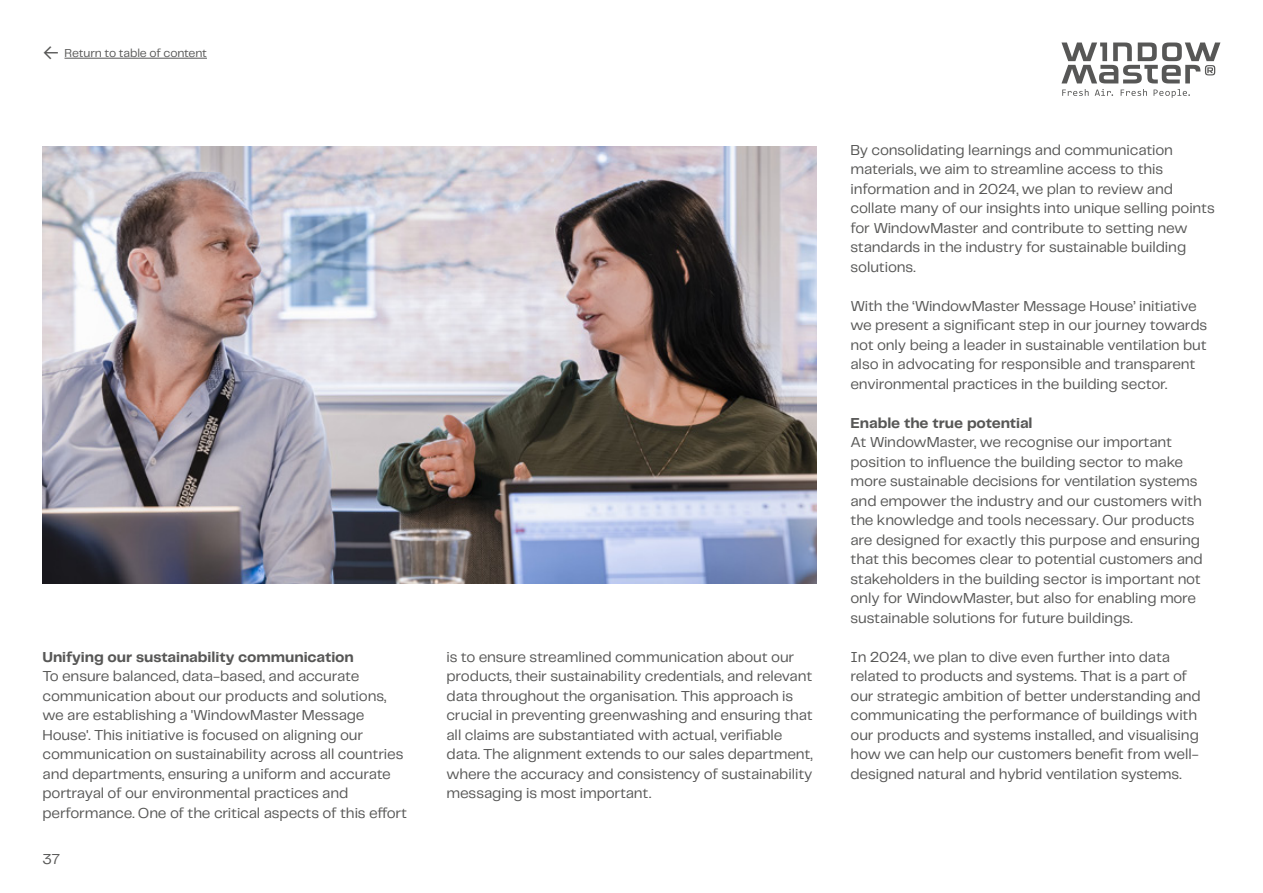
<style>
.page{position:relative;width:1263px;height:893px;background:#fff}
.page>*{position:absolute;margin:0;border:0;box-sizing:border-box;transform-origin:0 0}
.t1{font:15px/19.5px "Telegraf";letter-spacing:-.01em;color:#575756}
.t2{font:700 15px "Telegraf";letter-spacing:-.005em;color:#575756}
.t3{font:12px "Telegraf";letter-spacing:-.01em;color:#575756}
.s1{font-size:21px}
</style>
<div class="page">
<svg style="left:1061px;top:43px;width:159px;height:40px"></svg>
<svg style="left:1062px;top:89px;width:26px;height:7px"></svg>
<svg style="left:1095px;top:89px;width:18px;height:7px"></svg>
<svg style="left:1121px;top:89px;width:26px;height:7px"></svg>
<svg style="left:1153px;top:89px;width:37px;height:9px"></svg>
<hr style="left:65px;top:58px;width:142px;height:1px;background:#575756">
<img style="left:43px;top:147px;width:773px;height:437px">
<p class="t3" style="left:43px;top:45px;width:166px"><span class="s1">←</span> Return to table of content</p>
<p class="t2" style="left:43px;top:647px;width:313px">Unifying our sustainability communication</p>
<p class="t1" style="left:43px;top:666px;width:366px">To ensure balanced, data-based, and accurate communication about our products and solutions, we are establishing a 'WindowMaster Message House'. This initiative is focused on aligning our communication on sustainability across all countries and departments, ensuring a uniform and accurate portrayal of our environmental practices and performance. One of the critical aspects of this effort</p>
<p class="t1" style="left:43px;top:849px;width:19px">37</p>
<p class="t1" style="left:446px;top:647px;width:368px">is to ensure streamlined communication about our products, their sustainability credentials, and relevant data throughout the organisation. This approach is crucial in preventing greenwashing and ensuring that all claims are substantiated with actual, verifiable data. The alignment extends to our sales department, where the accuracy and consistency of sustainability messaging is most important.</p>
<p class="t1" style="left:850px;top:140px;width:366px">By consolidating learnings and communication materials, we aim to streamline access to this information and in 2024, we plan to review and collate many of our insights into unique selling points for WindowMaster and contribute to setting new standards in the industry for sustainable building solutions.</p>
<p class="t1" style="left:850px;top:296px;width:358px">With the ‘WindowMaster Message House’ initiative we present a significant step in our journey towards not only being a leader in sustainable ventilation but also in advocating for responsible and transparent environmental practices in the building sector.</p>
<p class="t2" style="left:850px;top:413px;width:184px">Enable the true potential</p>
<p class="t1" style="left:850px;top:432px;width:354px">At WindowMaster, we recognise our important position to influence the building sector to make more sustainable decisions for ventilation systems and empower the industry and our customers with the knowledge and tools necessary. Our products are designed for exactly this purpose and ensuring that this becomes clear to potential customers and stakeholders in the building sector is important not only for WindowMaster, but also for enabling more sustainable solutions for future buildings.</p>
<p class="t1" style="left:850px;top:647px;width:352px">In 2024, we plan to dive even further into data related to products and systems. That is a part of our strategic ambition of better understanding and communicating the performance of buildings with our products and systems installed, and visualising how we can help our customers benefit from well&shy;designed natural and hybrid ventilation systems.</p>
</div>
